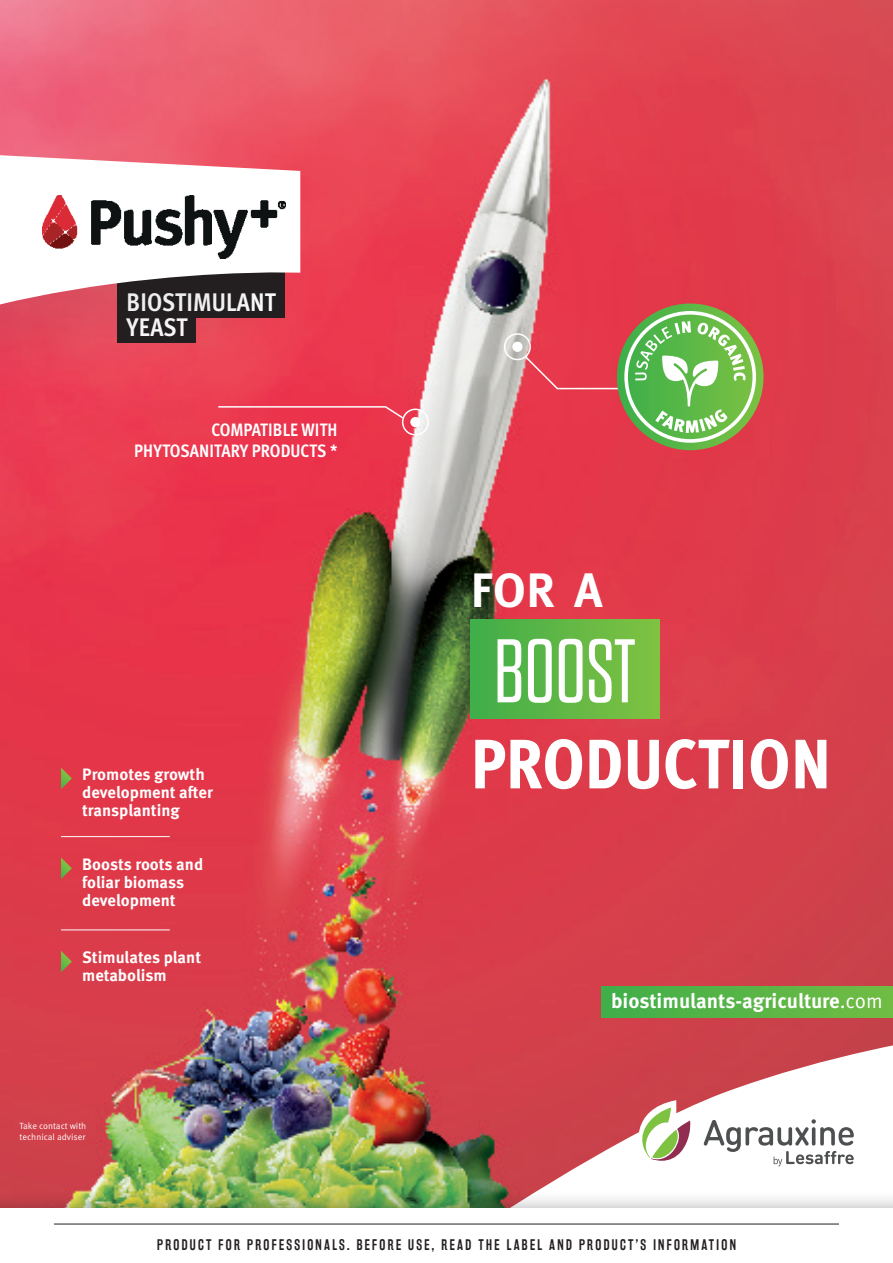
<style>
.page{position:relative;width:893px;height:1263px;background:#fff}
.page>*{position:absolute;margin:0;border:0;box-sizing:border-box;transform-origin:0 0}
.t1{font:300 90.15px "Dharma Gothic E";color:#fff}
.t2{font:800 condensed 69.9px "Meta Pro";letter-spacing:.005em;color:#fff}
.t3{font:700 48.3px "Meta Pro";color:#fff}
.t4{font:700 condensed 25.5px/25.5px "Meta Pro";letter-spacing:.01em;color:#fff}
.t5{font:700 20.55px "Meta Pro";letter-spacing:-.005em;color:#fff}
.t6{font:700 condensed 18px/21px "Meta Pro";letter-spacing:.005em;color:#fff;text-align:right}
.t7{font:700 16.5px/18px "Meta Pro";color:#fff}
.t8{font:13.5px "Rakesly Rg";letter-spacing:.18em;color:#231f20;scale:.95 1}
.t9{font:9px/10.5px "Meta Pro Norm";color:#fff}
.s1{font-family:"Meta Pro Norm";font-weight:400}
</style>
<div class="page">
<img style="left:0;top:0;width:893px;height:1190px">
<svg style="left:459px;top:1037px;width:434px;height:153px;fill:#d0424b"></svg>
<svg style="left:628px;top:1100px;width:67px;height:64px"></svg>
<svg style="left:703px;top:1119px;width:151px;height:47px"></svg>
<svg style="left:61px;top:767px;width:11px;height:22px"></svg>
<svg style="left:61px;top:857px;width:11px;height:22px"></svg>
<svg style="left:61px;top:951px;width:11px;height:21px"></svg>
<hr style="left:61px;top:836px;width:109px;height:1px;background:#fff">
<hr style="left:61px;top:929px;width:109px;height:1px;background:#fff">
<div style="left:602px;top:986px;width:291px;height:31px;background:linear-gradient(to right,#40ae49,#71bc44)"></div>
<div style="left:0;top:1190px;width:893px;height:73px;background:#231f20;opacity:.4"></div>
<div style="left:0;top:1209px;width:893px;height:54px;background:#fff"></div>
<hr style="left:54px;top:1224px;width:785px;height:1px;background:#231f20">
<div style="left:512px;top:342px;width:10px;height:10px;background:#fff;border-radius:50%"></div>
<div style="left:504px;top:333px;width:27px;height:27px;border:2px solid #fff;border-radius:50%"></div>
<div style="left:410px;top:417px;width:10px;height:10px;background:#fff;border-radius:50%"></div>
<div style="left:402px;top:409px;width:27px;height:27px;border:2px solid #fff;border-radius:50%"></div>
<svg style="left:310px;top:405px;width:95px;height:15px"></svg>
<div style="left:0;top:140px;width:310px;height:286px;background:#231f20;opacity:.1"></div>
<svg style="left:0;top:151px;width:300px;height:175px"></svg>
<img style="left:43px;top:195px;width:242px;height:63px">
<div style="left:470px;top:620px;width:189px;height:99px;background:linear-gradient(to right,#3fad49,#80c142)"></div>
<svg style="left:617px;top:303px;width:146px;height:147px"></svg>
<svg style="left:524px;top:311px;width:232px;height:132px"></svg>
<h3 class="t4" style="left:127px;top:288px;width:151px">BIOSTIMULANT<br>YEAST</h3>
<p class="t6" style="left:134px;top:418px;width:205px">COMPATIBLE WITH<br>PHYTOSANITARY PRODUCTS *</p>
<p class="t7" style="left:82px;top:764px;width:132px">Promotes growth development after transplanting</p>
<p class="t7" style="left:82px;top:854px;width:123px">Boosts roots and foliar biomass development</p>
<p class="t7" style="left:82px;top:947px;width:120px">Stimulates plant metabolism</p>
<p class="t9" style="left:20px;top:1120px;width:68px">Take contact with technical adviser</p>
<h3 class="t3" style="left:471px;top:552px;width:134px">FOR A</h3>
<h1 class="t1" style="left:493px;top:627px;width:143px">BOOST</h1>
<h2 class="t2" style="left:471px;top:710px;width:362px">PRODUCTION</h2>
<p class="t5" style="left:611px;top:985px;width:273px">biostimulants-agriculture<span class="s1">.com</span></p>
<p class="t8" style="left:157px;top:1236px;width:611px">PRODUCT FOR PROFESSIONALS. BEFORE USE, READ THE LABEL AND PRODUCT’S INFORMATION</p>
</div>
